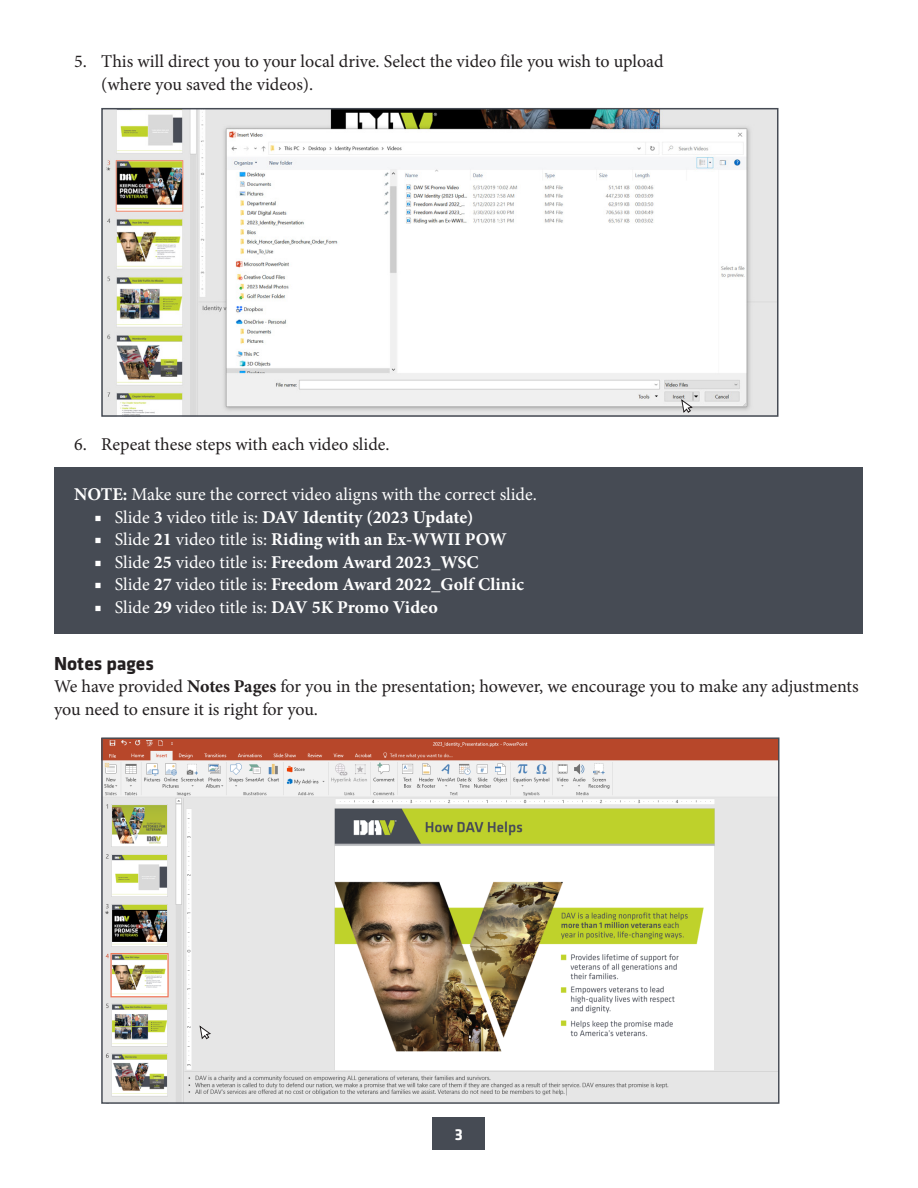
<style>
.page{position:relative;width:918px;height:1188px;background:#fff}
.page>*{position:absolute;margin:0;border:0;box-sizing:border-box;transform-origin:0 0}
.Sub_Hd{font:700 19.5px "Klavika";color:#231f20}
.Body_Text_no_space{font:18px/22.5px "Minion Pro";color:#231f20}
.t1{font:700 18px "Minion Pro";color:#fff}
.Body_Text_no_space-2{font:18px "Minion Pro";color:#fff}
.t2{font:700 16.5px "Klavika";color:#fff}
.s1{font-weight:700}
.s2{font-weight:400}
</style>
<div class="page">
<div style="left:433px;top:1118px;width:52px;height:32px;background:#464b54"></div>
<img style="left:104px;top:111px;width:671px;height:303px">
<div style="left:101px;top:108px;width:677px;height:309px;border:2px solid #464b54"></div>
<div style="left:54px;top:467px;width:808px;height:166px;background:#464b54"></div>
<img style="left:103px;top:739px;width:674px;height:363px">
<svg style="left:681px;top:399px;width:12px;height:14px"></svg>
<svg style="left:199px;top:1026px;width:12px;height:13px"></svg>
<p class="Body_Text_no_space" style="left:101px;top:50px;width:564px;text-indent:-27px">5. This will direct you to your local drive. Select the video file you wish to upload (where you saved the videos).</p>
<p class="Body_Text_no_space" style="left:74px;top:433px;width:317px">6. Repeat these steps with each video slide.</p>
<p class="Body_Text_no_space-2" style="left:74px;top:483px;width:464px"><span class="s1">NOTE:</span> Make sure the correct video aligns with the correct slide.</p>
<p class="t1" style="left:94px;top:504px;width:381px"><span class="s2">■ Slide</span> 3 <span class="s2">video title is:</span> DAV Identity (2023 Update)</p>
<p class="t1" style="left:94px;top:527px;width:414px"><span class="s2">■ Slide</span> 21 <span class="s2">video title is:</span> Riding with an Ex-WWII POW</p>
<p class="t1" style="left:94px;top:549px;width:386px"><span class="s2">■ Slide</span> 25 <span class="s2">video title is:</span> Freedom Award 2023_WSC</p>
<p class="t1" style="left:94px;top:572px;width:431px"><span class="s2">■ Slide</span> 27 <span class="s2">video title is:</span> Freedom Award 2022_Golf Clinic</p>
<p class="Body_Text_no_space-2" style="left:94px;top:595px;width:345px">■ Slide <span class="s1">29</span> video title is: <span class="s1">DAV 5K Promo Video</span></p>
<p class="Sub_Hd" style="left:54px;top:649px;width:101px">Notes pages</p>
<p class="Body_Text_no_space" style="left:54px;top:676px;width:806px">We have provided <span class="s1">Notes Pages</span> for you in the presentation; however, we encourage you to make any adjustments you need to ensure it is right for you.</p>
<p class="t2" style="left:455px;top:1123px;width:10px">3</p>
</div>
